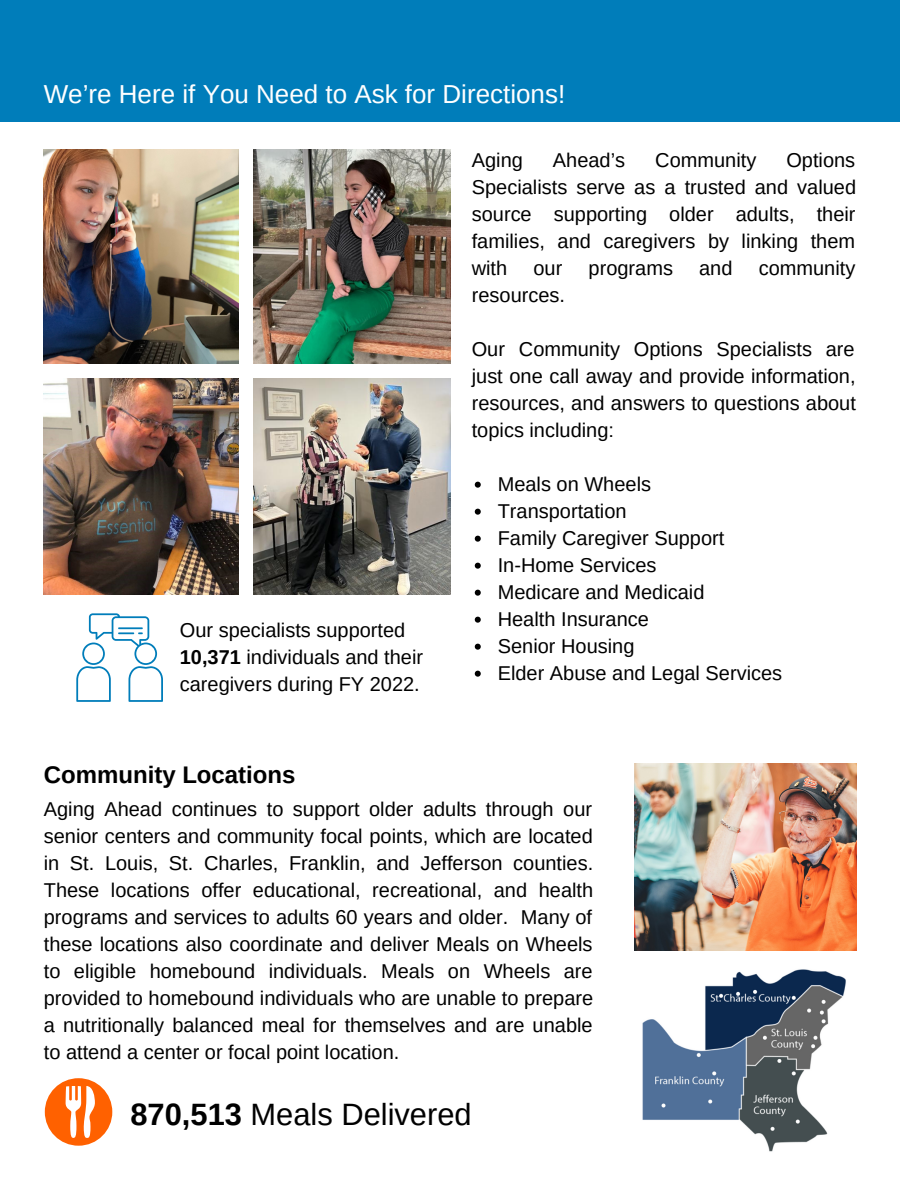
<style>
.page{position:relative;width:900px;height:1188px;background:#fff}
.page>*{position:absolute;margin:0;border:0;box-sizing:border-box;transform-origin:0 0}
.t1{font:30.8px "Arimo";color:#000}
.t2{font:26px "Arimo";color:#fff}
.t3{font:700 24px "Arimo";color:#000}
.t4{font:20px/27px "Arimo";color:#000;text-align:justify}
.s1{font-weight:700}
</style>
<div class="page">
<img style="left:642px;top:969px;width:204px;height:183px">
<img style="left:634px;top:763px;width:222px;height:188px">
<img style="left:254px;top:149px;width:196px;height:215px">
<img style="left:44px;top:379px;width:195px;height:216px">
<img style="left:254px;top:379px;width:196px;height:216px">
<img style="left:44px;top:149px;width:195px;height:215px">
<div style="left:0;top:0;width:900px;height:122px;background:#007dba"></div>
<svg style="left:76px;top:613px;width:87px;height:89px"></svg>
<svg style="left:475px;top:482px;width:6px;height:6px"></svg>
<svg style="left:475px;top:509px;width:6px;height:6px"></svg>
<svg style="left:475px;top:536px;width:6px;height:6px"></svg>
<svg style="left:475px;top:563px;width:6px;height:6px"></svg>
<svg style="left:475px;top:590px;width:6px;height:6px"></svg>
<svg style="left:475px;top:617px;width:6px;height:6px"></svg>
<svg style="left:475px;top:644px;width:6px;height:6px"></svg>
<svg style="left:475px;top:671px;width:6px;height:6px"></svg>
<svg style="left:45px;top:1078px;width:67px;height:68px"></svg>
<p class="t2" style="left:44px;top:80px;width:523px">We’re Here if You Need to Ask for Directions!</p>
<p class="t4" style="left:180px;top:616px;width:245px;text-align:left">Our specialists supported<br><span class="s1">10,371</span> individuals and their caregivers during FY 2022.</p>
<p class="t3" style="left:44px;top:762px;width:253px">Community Locations</p>
<p class="t4" style="left:472px;top:146px;width:386px;text-indent:315px">Options Specialists serve as a trusted and valued source supporting older adults, their families, and caregivers by linking them with</p>
<p class="t4" style="left:472px;top:146px;width:53px">Aging</p>
<p class="t4" style="left:553px;top:146px;width:74px">Ahead’s</p>
<p class="t4" style="left:655px;top:146px;width:103px">Community</p>
<p class="t4" style="left:534px;top:254px;width:30px">our</p>
<p class="t4" style="left:589px;top:254px;width:86px">programs</p>
<p class="t4" style="left:699px;top:254px;width:35px">and</p>
<p class="t4" style="left:759px;top:254px;width:98px">community</p>
<p class="t4" style="left:472px;top:281px;width:95px">resources.</p>
<p class="t4" style="left:472px;top:335px;width:386px">Our Community Options Specialists are just one call away and provide information, resources, and answers to questions about topics including:</p>
<p class="t4" style="left:498px;top:470px;width:155px">Meals on Wheels</p>
<p class="t4" style="left:498px;top:497px;width:130px">Transportation</p>
<p class="t4" style="left:498px;top:524px;width:228px">Family Caregiver Support</p>
<p class="t4" style="left:498px;top:551px;width:160px">In-Home Services</p>
<p class="t4" style="left:498px;top:578px;width:208px">Medicare and Medicaid</p>
<p class="t4" style="left:498px;top:605px;width:153px">Health Insurance</p>
<p class="t4" style="left:498px;top:632px;width:138px">Senior Housing</p>
<p class="t4" style="left:498px;top:659px;width:286px">Elder Abuse and Legal Services</p>
<p class="t4" style="left:44px;top:795px;width:551px">Aging Ahead continues to support older adults through our senior centers and community focal points, which are located in St. Louis, St. Charles, Franklin, and Jefferson counties.<br>These locations offer educational, recreational, and health programs and services to adults 60 years and older. Many of these locations also coordinate and deliver Meals on Wheels to eligible homebound individuals. Meals on Wheels are provided to homebound individuals who are unable to prepare a nutritionally balanced meal for themselves and are unable to attend a center or focal point location.</p>
<p class="t1" style="left:130px;top:1097px;width:343px"><span class="s1">870,513</span> Meals Delivered</p>
</div>
